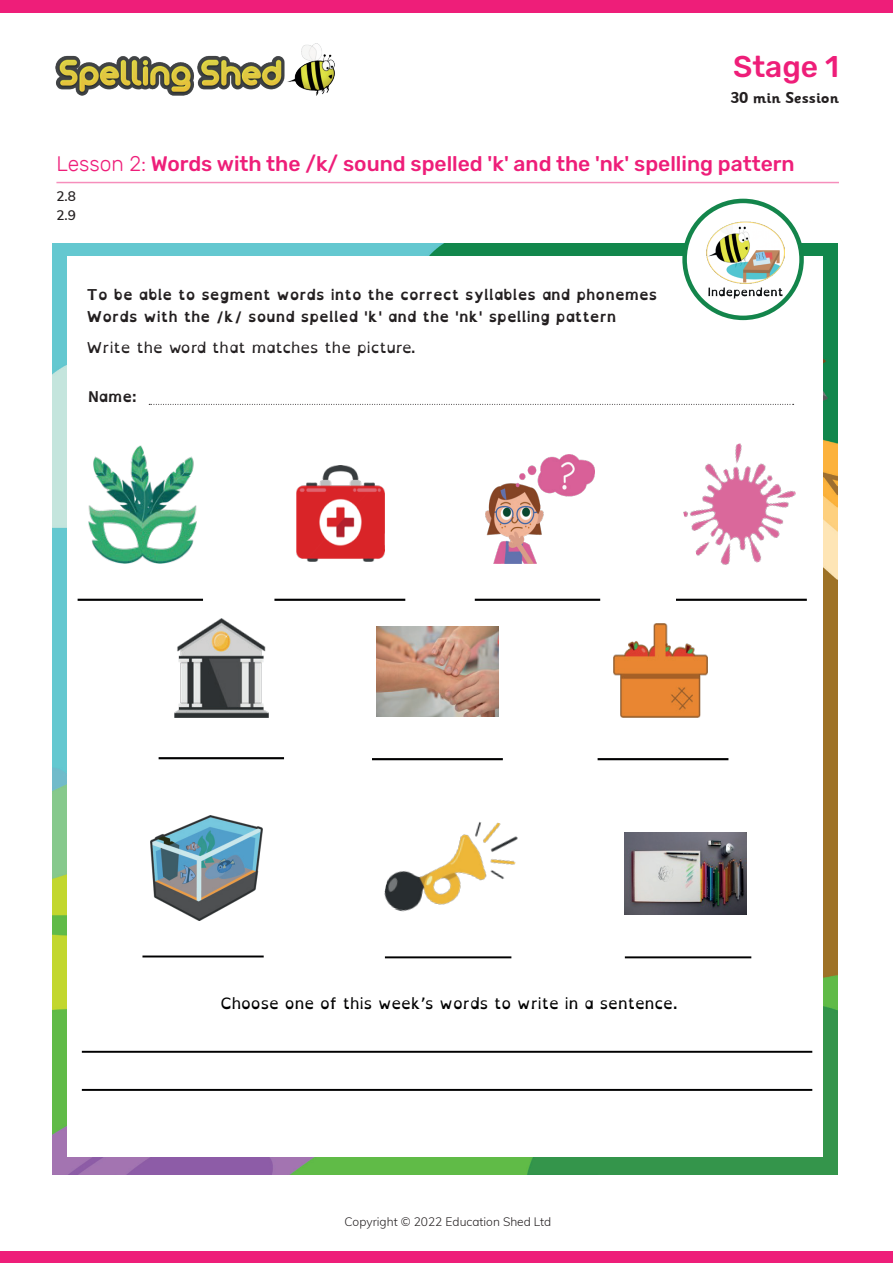
<style>
.page{position:relative;width:893px;height:1263px;background:#fff}
.page>*{position:absolute;margin:0;border:0;box-sizing:border-box;transform-origin:0 0}
.t1{font:500 30px "Rubik";color:#ee1e79}
.t2{font:500 21px "Rubik";color:#ee1e79}
.t3{font:700 15.75px "Sassoon Infant Rg";color:#231f20}
.t4{font:15.6px "Open Dyslexic Alta";color:#000001}
.t5{font:700 15px/22.5px "Open Dyslexic Alta";color:#231f20}
.t6{font:15px "Open Dyslexic Alta";color:#231f20}
.t7{font:600 13.5px/19px "Muli";color:#231f20}
.t8{font:300 12px "Muli";color:#231f20}
.s1{font-weight:300}
</style>
<div class="page">
<div style="left:0;top:1251px;width:893px;height:12px;background:#ee1e79"></div>
<div style="left:0;top:0;width:893px;height:13px;background:#ee1e79"></div>
<img style="left:56px;top:44px;width:279px;height:52px">
<hr style="left:56px;top:182px;width:783px;height:1px;background:#ee1e79">
<img style="left:53px;top:243px;width:785px;height:932px">
<div style="left:67px;top:256px;width:756px;height:901px;background:#fff"></div>
<svg style="left:685px;top:201px;width:116px;height:117px"></svg>
<div style="left:682px;top:199px;width:122px;height:121px;border:4px solid #13854b;border-radius:50%"></div>
<img style="left:707px;top:221px;width:78px;height:82px">
<svg style="left:149px;top:404px;width:645px;height:1px"></svg>
<hr style="left:78px;top:599px;width:125px;height:2px;background:#000001">
<hr style="left:274px;top:599px;width:131px;height:2px;background:#000001">
<hr style="left:475px;top:599px;width:125px;height:2px;background:#000001">
<hr style="left:676px;top:599px;width:131px;height:2px;background:#000001">
<hr style="left:159px;top:757px;width:125px;height:2px;background:#000001">
<hr style="left:372px;top:758px;width:131px;height:2px;background:#000001">
<hr style="left:598px;top:758px;width:130px;height:2px;background:#000001">
<img style="left:174px;top:618px;width:94px;height:100px">
<img style="left:613px;top:624px;width:94px;height:94px">
<img style="left:296px;top:465px;width:88px;height:96px">
<img style="left:88px;top:445px;width:108px;height:118px">
<img style="left:683px;top:443px;width:93px;height:113px">
<img style="left:705px;top:542px;width:71px;height:23px">
<img style="left:776px;top:484px;width:20px;height:54px">
<img style="left:485px;top:455px;width:109px;height:108px">
<img style="left:376px;top:627px;width:122px;height:90px">
<hr style="left:142px;top:955px;width:122px;height:2px;background:#000001">
<hr style="left:385px;top:956px;width:126px;height:2px;background:#000001">
<hr style="left:625px;top:956px;width:126px;height:2px;background:#000001">
<hr style="left:82px;top:1051px;width:730px;height:2px;background:#000001">
<hr style="left:82px;top:1089px;width:730px;height:2px;background:#000001">
<img style="left:384px;top:822px;width:117px;height:84px">
<img style="left:391px;top:906px;width:26px;height:6px">
<img style="left:499px;top:829px;width:19px;height:77px">
<img style="left:150px;top:815px;width:113px;height:105px">
<img style="left:625px;top:833px;width:121px;height:81px">
<h1 class="t1" style="left:733px;top:49px;width:107px">Stage 1</h1>
<p class="t3" style="left:731px;top:89px;width:110px">30 min Session</p>
<h2 class="t2" style="left:56px;top:152px;width:740px"><span class="s1">Lesson 2:</span> Words with the /k/ sound spelled 'k' and the 'nk' spelling pattern</h2>
<p class="t7" style="left:56px;top:186px;width:21px">2.8<br>2.9</p>
<p class="t5" style="left:86px;top:283px;width:572px">To be able to segment words into the correct syllables and phonemes<br>Words with the /k/ sound spelled 'k' and the 'nk' spelling pattern</p>
<p class="t6" style="left:86px;top:339px;width:331px">Write the word that matches the picture.</p>
<p class="t5" style="left:88px;top:385px;width:50px">Name:</p>
<p class="t4" style="left:220px;top:995px;width:458px">Choose one of this week’s words to write in a sentence.</p>
<p class="t8" style="left:344px;top:1213px;width:208px">Copyright © 2022 Education Shed Ltd</p>
</div>
